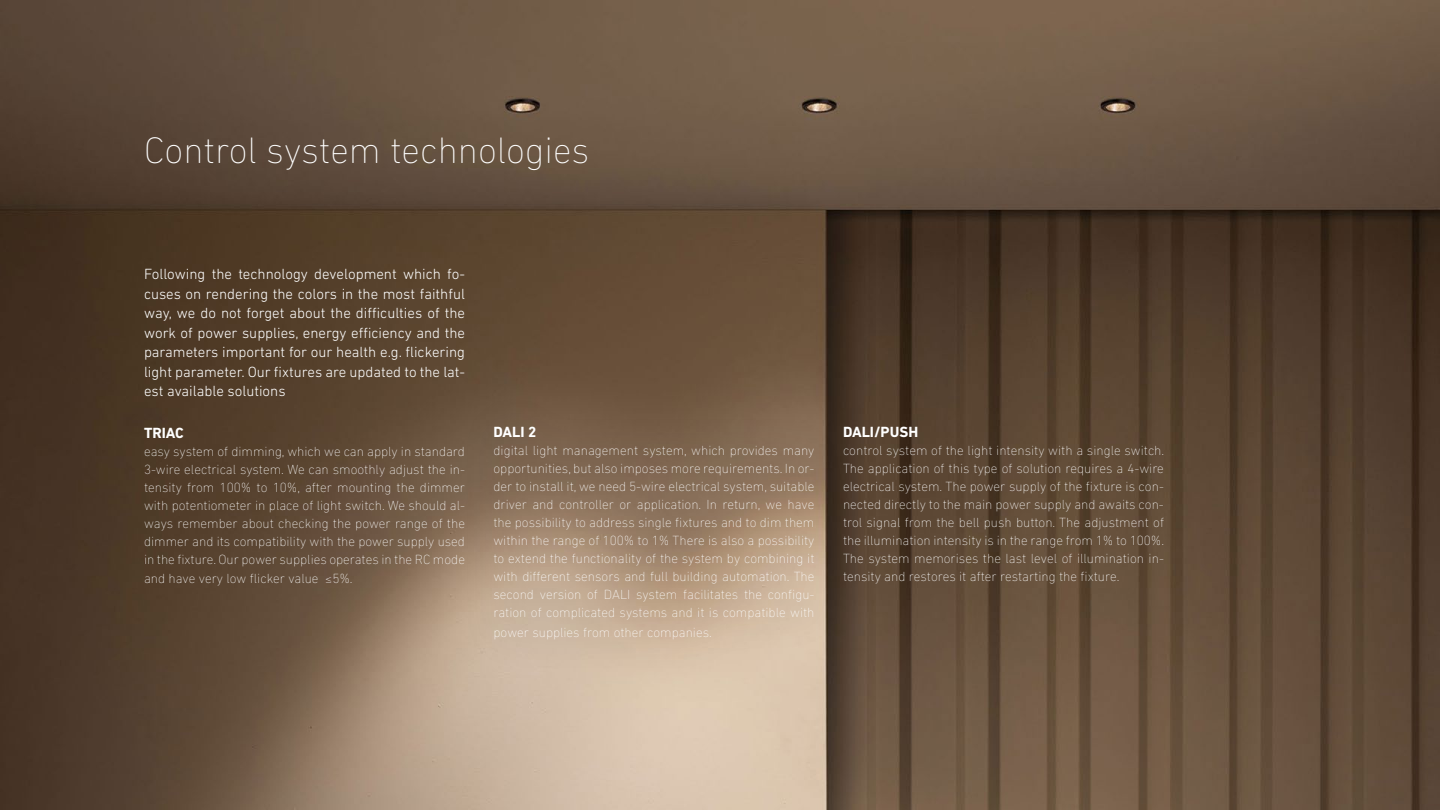
<style>
.page{position:relative;width:1440px;height:810px;background:#fff}
.page>*{position:absolute;margin:0;border:0;box-sizing:border-box;transform-origin:0 0}
.t1{font:200 37.5px "DIN Next LT Pro";color:#fff}
.t2{font:300 15px/19.5px "DIN Next LT Pro";color:#fff;text-align:justify}
.t3{font:700 15px "DIN Next LT Pro";color:#fff}
.t4{font:200 13.5px/18px "DIN Next LT Pro";color:#fff;text-align:justify}
</style>
<div class="page">
<img style="left:0;top:0;width:1440px;height:810px">
<div style="left:453px;top:385px;width:402px;height:295px;background:#000;opacity:.07"></div>
<h1 class="t1" style="left:144px;top:129px;width:447px">Control system technologies</h1>
<p class="t2" style="left:144px;top:264px;width:323px">Following the technology development which fo&shy;cuses on rendering the colors in the most faithful way, we do not forget about the difficulties of the work of power supplies, energy efficiency and the parameters important for our health e.g. flickering light parameter. Our fixtures are updated to the lat&shy;est available solutions</p>
<p class="t3" style="left:144px;top:424px;width:41px">TRIAC</p>
<p class="t4" style="left:144px;top:442px;width:323px">easy system of dimming, which we can apply in standard 3-wire electrical system. We can smoothly adjust the in&shy;tensity from 100% to 10%, after mounting the dimmer with potentiometer in place of light switch. We should al&shy;ways remember about checking the power range of the dimmer and its compatibility with the power supply used in the fixture. Our power supplies operates in the RC mode</p>
<p class="t4" style="left:144px;top:570px;width:210px">and have very low flicker value ≤5%.</p>
<p class="t3" style="left:494px;top:423px;width:45px">DALI 2</p>
<p class="t4" style="left:494px;top:442px;width:323px">digital light management system, which provides many opportunities, but also imposes more requirements. In or&shy;der to install it, we need 5-wire electrical system, suitable driver and controller or application. In return, we have the possibility to address single fixtures and to dim them within the range of 100% to 1% There is also a possibility to extend the functionality of the system by combining it with different sensors and full building automation. The second version of DALI system facilitates the configu&shy;ration of complicated systems and it is compatible with</p>
<p class="t4" style="left:494px;top:623px;width:220px">power supplies from other companies.</p>
<p class="t3" style="left:843px;top:423px;width:77px">DALI/PUSH</p>
<p class="t4" style="left:843px;top:442px;width:323px">control system of the light intensity with a single switch.<br>The application of this type of solution requires a 4-wire electrical system. The power supply of the fixture is con&shy;nected directly to the main power supply and awaits con&shy;trol signal from the bell push button. The adjustment of the illumination intensity is in the range from 1% to 100%.<br>The system memorises the last level of illumination in&shy;tensity and restores it after restarting the fixture.</p>
</div>
